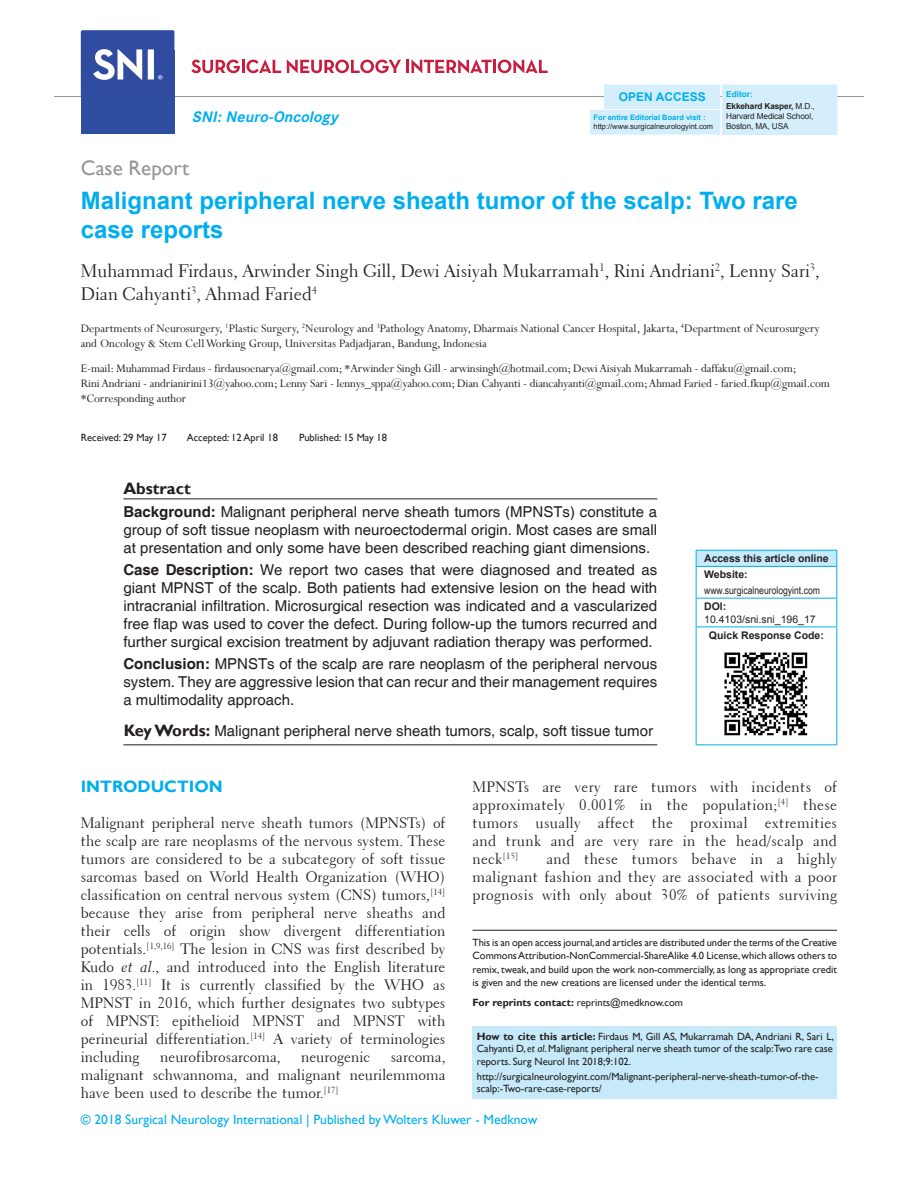
<style>
.page{position:relative;width:918px;height:1188px;background:#fff}
.page>*{position:absolute;margin:0;border:0;box-sizing:border-box;transform-origin:0 0}
.AT{font:700 24px/28.8px "Arial";color:#00aeef}
.AH{font:21px "Gill Sans";color:#939598}
.AU{font:18px/22.5px "Transitional 521 BT Roman A";color:#231f20}
.t1{font:700 16.5px "Gill Sans";color:#00aeef}
.ABSH{font:700 16.5px "Gill Sans";color:#231f20}
.TX{font:15px/18px "Transitional 521 BT Roman A";color:#231f20;text-align:justify}
.ABS{font:15px/18px "Helvetica";color:#231f20;text-align:justify}
.KWD{font:15px "Helvetica";color:#231f20}
.t2{font:italic 700 15px "Corporate SBQ";color:#00aeef}
.t3{font:13.5px "Gill Sans";color:#00aeef}
.ADD{font:12.75px/15px "Perpetua";letter-spacing:-.01em;color:#231f20}
.AFF{font:12.75px/15px "Perpetua";color:#231f20}
.t4{font:700 12px "Arial";color:#00aeef}
.OS{font:10.5px/13.5px "Gill Sans";color:#231f20;text-align:justify}
.Published{font:10.5px/12.6px "Gill Sans";color:#231f20;text-align:justify}
.HIS{font:10.5px "Gill Sans";color:#231f20}
.AAO{font:700 10.5px "Arial";letter-spacing:-.005em;color:#231f20}
.WEB{font:10.5px "Arial Narrow";color:#231f20}
.WEB-2{font:10.5px/12.6px "Arial";color:#231f20}
.WEB-3{font:700 10.5px "Arial";color:#231f20}
.t5{font:8.25px/9.9px "Arial";letter-spacing:-.015em;color:#231f20}
.t6{font:700 8.25px/12px "Arial";letter-spacing:-.015em;color:#231f20}
.t7{font:7.5px "Arial";color:#231f20}
.t8{font:700 7.5px "Arial";color:#00aeef}
.s1{color:#00aeef}
.s2{font-weight:400}
.s3{font-weight:700}
.s4{font-family:"Gill Sans";font-weight:700;font-size:16.5px}
.s5{font-family:"Transitional 521 BT Cursive A"}
.s6{font-style:italic}
</style>
<div class="page">
<hr style="left:54px;top:96px;width:810px;height:1px;background:#939598">
<div style="left:723px;top:85px;width:114px;height:49px;background:#d4effb"></div>
<div style="left:605px;top:85px;width:115px;height:23px;background:#d4effb"></div>
<div style="left:591px;top:111px;width:129px;height:23px;background:#d4effb"></div>
<div style="left:591px;top:110px;width:129px;height:24px;border:1px solid #d4effb"></div>
<div style="left:81px;top:50px;width:93px;height:84px;background:#2f4ea1"></div>
<div style="left:81px;top:30px;width:93px;height:67px;background:#304ca1;border-radius:2px"></div>
<svg style="left:191px;top:60px;width:90px;height:13px"></svg>
<svg style="left:287px;top:60px;width:261px;height:13px"></svg>
<svg style="left:93px;top:49px;width:69px;height:31px"></svg>
<hr style="left:123px;top:499px;width:534px;height:1px;background:#231f20">
<hr style="left:123px;top:744px;width:534px;height:1px;background:#231f20">
<div style="left:472px;top:1026px;width:365px;height:72px;background:#c6eafa"></div>
<hr style="left:472px;top:930px;width:365px;height:1px;background:#231f20">
<div style="left:696px;top:550px;width:141px;height:16px;background:#c6eafa"></div>
<svg style="left:696px;top:551px;width:1px;height:15px"></svg>
<svg style="left:836px;top:551px;width:1px;height:15px"></svg>
<hr style="left:696px;top:550px;width:141px;height:1px;background:#00aeef">
<hr style="left:696px;top:567px;width:1px;height:31px;background:#00aeef">
<hr style="left:836px;top:567px;width:1px;height:31px;background:#00aeef">
<hr style="left:696px;top:566px;width:141px;height:1px;background:#00aeef">
<svg style="left:696px;top:599px;width:1px;height:28px"></svg>
<svg style="left:836px;top:599px;width:1px;height:28px"></svg>
<hr style="left:696px;top:598px;width:141px;height:1px;background:#00aeef">
<hr style="left:696px;top:627px;width:1px;height:117px;background:#00aeef">
<hr style="left:836px;top:627px;width:1px;height:117px;background:#00aeef">
<hr style="left:696px;top:627px;width:141px;height:1px;background:#00aeef">
<hr style="left:696px;top:744px;width:141px;height:1px;background:#00aeef">
<img style="left:724px;top:652px;width:84px;height:84px">
<p class="t2" style="left:192px;top:108px;width:152px">SNI:Neuro-Oncology</p>
<p class="t4" style="left:619px;top:89px;width:88px">OPEN ACCESS</p>
<p class="t8" style="left:594px;top:113px;width:114px">For entire Editorial Board visit :</p>
<p class="t7" style="left:594px;top:122px;width:121px">http://www.surgicalneurologyint.com</p>
<p class="t6" style="left:726px;top:88px;width:90px"><span class="s1">Editor:<br></span>Ekkehard Kasper, <span class="s2">M.D.,</span></p>
<p class="t5" style="left:726px;top:111px;width:89px">Harvard Medical School,<br>Boston, MA, USA</p>
<p class="AH" style="left:81px;top:156px;width:110px">Case Report</p>
<p class="AT" style="left:81px;top:187px;width:719px">Malignant peripheral nerve sheath tumor of the scalp: Two rare case reports</p>
<p class="AU" style="left:81px;top:260px;width:741px">Muhammad Firdaus, Arwinder Singh Gill, Dewi Aisiyah Mukarramah<sup>1</sup>, Rini Andriani<sup>2</sup>, Lenny Sari<sup>3</sup>,<br>Dian Cahyanti<sup>3</sup>, Ahmad Faried<sup>4</sup></p>
<p class="AFF" style="left:81px;top:320px;width:741px">Departments of Neurosurgery, <sup>1</sup>Plastic Surgery, <sup>2</sup>Neurology and <sup>3</sup>Pathology Anatomy, Dharmais National Cancer Hospital, Jakarta, <sup>4</sup>Department of Neurosurgery and Oncology &amp; Stem Cell Working Group, Universitas Padjadjaran, Bandung, Indonesia</p>
<p class="ADD" style="left:81px;top:361px;width:751px">E‑mail: Muhammad Firdaus ‑ firdausoenarya@gmail.com; *Arwinder Singh Gill ‑ arwinsingh@hotmail.com; Dewi Aisiyah Mukarramah ‑ daffaku@gmail.com;<br>Rini Andriani ‑ andrianirini13@yahoo.com; Lenny Sari ‑ lennys_sppa@yahoo.com; Dian Cahyanti ‑ diancahyanti@gmail.com; Ahmad Faried ‑ faried.fkup@gmail.com *Corresponding author</p>
<p class="HIS" style="left:81px;top:431px;width:87px">Received: 29 May 17</p>
<p class="HIS" style="left:187px;top:431px;width:93px">Accepted: 12 April 18</p>
<p class="HIS" style="left:299px;top:431px;width:89px">Published: 15 May 18</p>
<p class="ABSH" style="left:123px;top:479px;width:69px">Abstract</p>
<p class="ABS" style="left:123px;top:503px;width:535px"><span class="s3">Background:</span> Malignant peripheral nerve sheath tumors (MPNSTs) constitute a group of soft tissue neoplasm with neuroectodermal origin. Most cases are small at presentation and only some have been described reaching giant dimensions.</p>
<p class="ABS" style="left:123px;top:561px;width:535px"><span class="s3">Case Description:</span> We report two cases that were diagnosed and treated as giant MPNST of the scalp. Both patients had extensive lesion on the head with intracranial infiltration. Microsurgical resection was indicated and a vascularized free flap was used to cover the defect. During follow‑up the tumors recurred and further surgical excision treatment by adjuvant radiation therapy was performed.</p>
<p class="ABS" style="left:123px;top:655px;width:535px"><span class="s3">Conclusion:</span> MPNSTs of the scalp are rare neoplasm of the peripheral nervous system. They are aggressive lesion that can recur and their management requires a multimodality approach.</p>
<p class="KWD" style="left:124px;top:722px;width:531px"><span class="s4">Key Words:</span> Malignant peripheral nerve sheath tumors, scalp, soft tissue tumor</p>
<p class="AAO" style="left:704px;top:552px;width:126px">Access this article online</p>
<p class="WEB-3" style="left:704px;top:568px;width:45px">Website:</p>
<p class="WEB" style="left:704px;top:583px;width:117px">www.surgicalneurologyint.com</p>
<p class="WEB-2" style="left:704px;top:600px;width:113px"><span class="s3">DOI:<br></span>10.4103/sni.sni_196_17</p>
<p class="AAO" style="left:709px;top:628px;width:116px">Quick Response Code:</p>
<h1 class="t1" style="left:81px;top:777px;width:143px">INTRODUCTION</h1>
<p class="TX" style="left:81px;top:814px;width:366px">Malignant peripheral nerve sheath tumors (MPNSTs) of the scalp are rare neoplasms of the nervous system. These tumors are considered to be a subcategory of soft tissue sarcomas based on World Health Organization (WHO) classification on central nervous system (CNS) tumors,<sup>[14] </sup>because they arise from peripheral nerve sheaths and their cells of origin show divergent differentiation potentials.<sup>[1,9,16]</sup> The lesion in CNS was first described by Kudo <span class="s5">et al</span>., and introduced into the English literature in 1983.<sup>[11]</sup> It is currently classified by the WHO as MPNST in 2016, which further designates two subtypes of MPNST: epithelioid MPNST and MPNST with perineurial differentiation.<sup>[14]</sup> A variety of terminologies including</p>
<p class="TX" style="left:160px;top:1048px;width:122px">neurofibrosarcoma,</p>
<p class="TX" style="left:301px;top:1048px;width:71px">neurogenic</p>
<p class="TX" style="left:81px;top:1048px;width:366px;text-indent:310px">sarcoma, malignant schwannoma, and malignant neurilemmoma have been used to describe the tumor.<sup>[17]</sup></p>
<p class="TX" style="left:472px;top:778px;width:366px">MPNSTs are very rare tumors with incidents of approximately 0.001% in the population;<sup>[4]</sup> these tumors usually affect the proximal extremities and trunk and are very rare in the head/scalp and neck<sup>[15]</sup></p>
<p class="TX" style="left:472px;top:850px;width:366px;text-indent:74px">and these tumors behave in a highly malignant fashion and they are associated with a poor prognosis with only about 30% of patients surviving</p>
<p class="OS" style="left:472px;top:935px;width:366px">This is an open access journal, and articles are distributed under the terms of the Creative Commons Attribution-NonCommercial-ShareAlike 4.0 License, which allows others to remix, tweak, and build upon the work non-commercially, as long as appropriate credit is given and the new creations are licensed under the identical terms.</p>
<p class="OS" style="left:472px;top:996px;width:212px"><span class="s3">For reprints contact:</span> reprints@medknow.com</p>
<p class="Published" style="left:477px;top:1030px;width:359px"><span class="s3">How to cite this article:</span> Firdaus M, Gill AS, Mukarramah DA, Andriani R, Sari L, Cahyanti D, <span class="s6">et al</span>. Malignant peripheral nerve sheath tumor of the scalp:Two rare case reports. Surg Neurol Int 2018;9:102.</p>
<p class="Published" style="left:477px;top:1070px;width:343px">http://surgicalneurologyint.com/Malignant-peripheral-nerve-sheath-tumor-of-the&shy;scalp:-Two-rare-case-reports/</p>
<p class="t3" style="left:81px;top:1112px;width:458px">© 2018 Surgical Neurology International | Published by Wolters Kluwer - Medknow</p>
</div>
